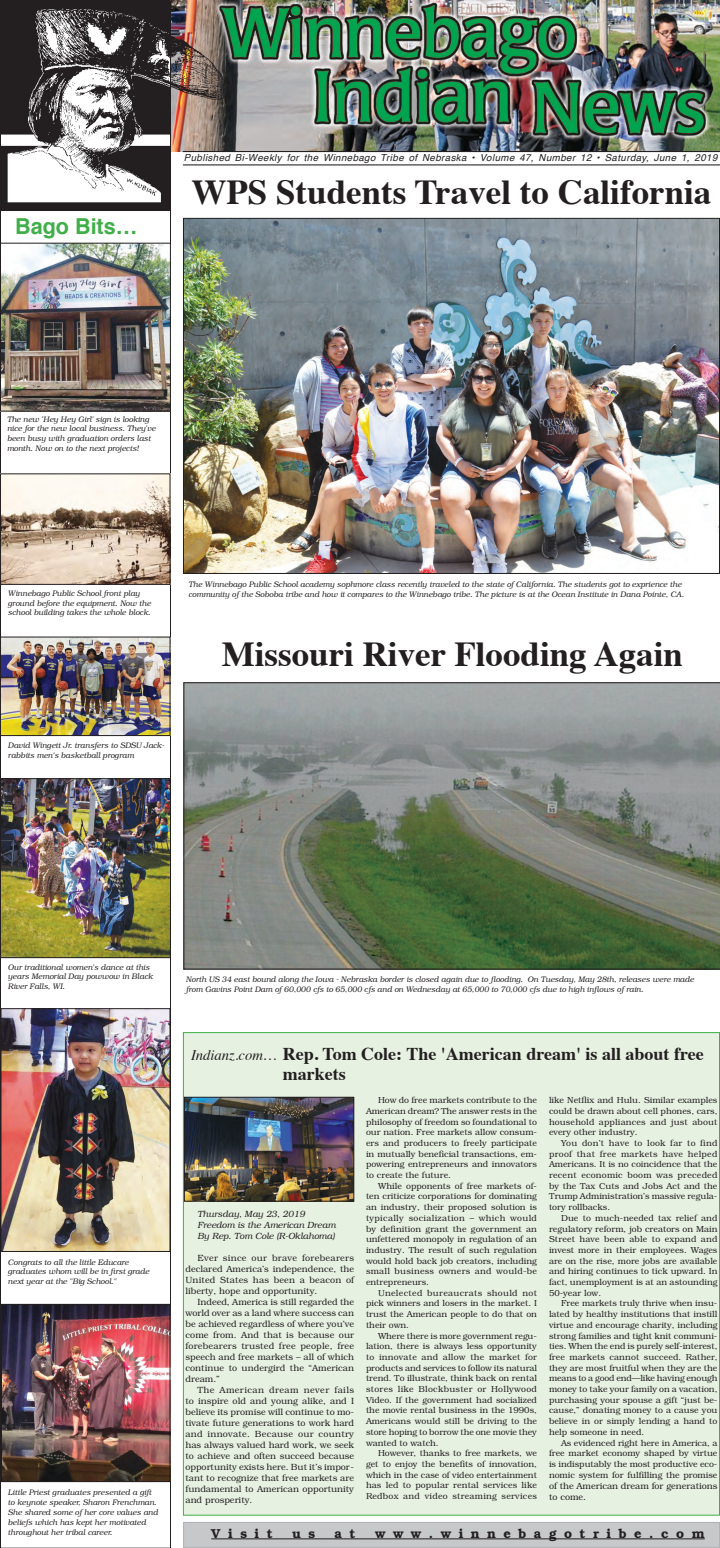
<style>
.page{position:relative;width:720px;height:1548px;background:#fff}
.page>*{position:absolute;margin:0;border:0;box-sizing:border-box;transform-origin:0 0}
.t1{font:700 35px "Times";color:#231f20}
.t2{font:700 22px "Helvetica";color:#40ae49}
.t3{font:700 18px/20px "Times";color:#231f20}
.t4{font:italic 14.6px "Times";color:#231f20}
.t5{font:600 13px "Bookman";letter-spacing:.58em;color:#231f20}
.t6{font:italic 9.7px "Helvetica";letter-spacing:.045em;color:#231f20}
.t7{font:300 9px/11px "Bookman";color:#231f20;text-align:justify}
.t8{font:italic 300 9px/11px "Bookman";color:#231f20}
.t9{font:300 8.7px/10.7px "Bookman";color:#231f20;text-align:justify}
.t10{font:italic 300 8px/9.8px "Bookman";color:#231f20}
</style>
<div class="page">
<img style="left:228px;top:0;width:492px;height:151px">
<svg style="left:0;top:211px;width:171px;height:1337px"></svg>
<hr style="left:183px;top:151px;width:537px;height:1px;background:#231f20">
<hr style="left:183px;top:164px;width:537px;height:1px;background:#231f20">
<div style="left:1px;top:217px;width:168px;height:26px;border:1px solid #fff"></div>
<div style="left:184px;top:1522px;width:536px;height:25px;background:#c7c8ca"></div>
<div style="left:183px;top:1522px;width:537px;height:26px;border:1px solid #b2b3b7"></div>
<hr style="left:211px;top:1539px;width:494px;height:1px;background:#231f20">
<div style="left:183px;top:1033px;width:537px;height:482px;background:#e7f1e2"></div>
<img style="left:0;top:0;width:228px;height:211px">
<img style="left:186px;top:1099px;width:166px;height:101px">
<div style="left:184px;top:1097px;width:170px;height:105px;border:1px solid #231f20"></div>
<img style="left:185px;top:220px;width:533px;height:352px">
<img style="left:2px;top:245px;width:167px;height:165px">
<div style="left:0;top:243px;width:171px;height:169px;border:1px solid #231f20"></div>
<img style="left:2px;top:475px;width:167px;height:108px">
<div style="left:0;top:473px;width:171px;height:112px;border:1px solid #231f20"></div>
<img style="left:2px;top:639px;width:167px;height:95px">
<div style="left:0;top:637px;width:171px;height:99px;border:1px solid #231f20"></div>
<svg style="left:183px;top:682px;width:537px;height:288px;background:#788274"></svg>
<img style="left:2px;top:780px;width:167px;height:176px">
<div style="left:0;top:778px;width:171px;height:180px;border:1px solid #231f20"></div>
<img style="left:2px;top:1010px;width:166px;height:240px">
<div style="left:0;top:1008px;width:170px;height:244px;border:1px solid #231f20"></div>
<img style="left:3px;top:1306px;width:166px;height:174px">
<div style="left:1px;top:1304px;width:170px;height:178px;border:1px solid #231f20"></div>
<h2 class="t2" style="left:15px;top:217px;width:124px">Bago Bits…</h2>
<p class="t6" style="left:184px;top:154px;width:535px">Published Bi-Weekly for the Winnebago Tribe of Nebraska • Volume 47, Number 12 • Saturday, June 1, 2019</p>
<h1 class="t1" style="left:192px;top:178px;width:521px">WPS Students Travel to California</h1>
<p class="t10" style="left:7px;top:415px;width:150px">The new 'Hey Hey Girl' sign is looking nice for the new local business. They've been busy with graduation orders last month. Now on to the next projects!</p>
<p class="t10" style="left:8px;top:589px;width:144px">Winnebago Public School front play ground before the equipment. Now the school building takes the whole block.</p>
<p class="t10" style="left:188px;top:580px;width:497px">The Winnebago Public School academy sophmore class recently traveled to the state of California. The students got to exprience the community of the Soboba tribe and how it compares to the Winnebago tribe. The picture is at the Ocean Institute in Dana Pointe, CA.</p>
<h1 class="t1" style="left:222px;top:640px;width:463px">Missouri River Flooding Again</h1>
<p class="t10" style="left:8px;top:741px;width:158px">David Wingett Jr. transfers to SDSU Jack&shy;rabbits men's basketball program</p>
<p class="t10" style="left:8px;top:963px;width:146px">Our traditional women's dance at this years Memorial Day powwow in Black<br>River Falls, WI.</p>
<p class="t10" style="left:8px;top:1258px;width:143px">Congrats to all the little Educare graduates whom will be in first grade next year at the "Big School."</p>
<p class="t10" style="left:8px;top:1488px;width:152px">Little Priest graduates presented a gift to keynote speaker, Sharon Frenchman.<br>She shared some of her core values and beliefs which has kept her motivated throughout her tribal career.</p>
<p class="t10" style="left:186px;top:975px;width:510px">North US 34 east bound along the Iowa - Nebraska border is closed again due to flooding. On Tuesday, May 28th, releases were made from Gavins Point Dam of 60,000 cfs to 65,000 cfs and on Wednesday at 65,000 to 70,000 cfs due to high inflows of rain.</p>
<h3 class="t3" style="left:283px;top:1046px;width:423px">Rep. Tom Cole: The 'American dream' is all about free markets</h3>
<p class="t9" style="left:366px;top:1096px;width:173px;text-indent:12px">How do free markets contribute to the American dream? The answer rests in the philosophy of freedom so foundational to our nation. Free markets allow consum&shy;ers and producers to freely participate in mutually beneficial transactions, em&shy;powering entrepreneurs and innovators to create the future.</p>
<p class="t9" style="left:366px;top:1181px;width:173px;text-indent:12px">While opponents of free markets of&shy;ten criticize corporations for dominating an industry, their proposed solution is typically socialization – which would by definition grant the government an unfettered monopoly in regulation of an industry. The result of such regulation would hold back job creators, including small business owners and would-be entrepreneurs.</p>
<p class="t9" style="left:366px;top:1288px;width:173px;text-indent:12px">Unelected bureaucrats should not pick winners and losers in the market. I trust the American people to do that on their own.</p>
<p class="t9" style="left:366px;top:1331px;width:173px;text-indent:12px">Where there is more government regu&shy;lation, there is always less opportunity to innovate and allow the market for products and services to follow its natural trend. To illustrate, think back on rental stores like Blockbuster or Hollywood Video. If the government had socialized the movie rental business in the 1990s, Americans would still be driving to the store hoping to borrow the one movie they wanted to watch.</p>
<p class="t9" style="left:366px;top:1449px;width:173px;text-indent:12px">However, thanks to free markets, we get to enjoy the benefits of innovation, which in the case of video entertainment has led to popular rental services like Redbox and video streaming services</p>
<h3 class="t4" style="left:191px;top:1049px;width:86px">Indianz.com…</h3>
<p class="t9" style="left:549px;top:1096px;width:170px">like Netflix and Hulu. Similar examples could be drawn about cell phones, cars, household appliances and just about every other industry.</p>
<p class="t9" style="left:549px;top:1138px;width:170px;text-indent:12px">You don’t have to look far to find proof that free markets have helped Americans. It is no coincidence that the recent economic boom was preceded by the Tax Cuts and Jobs Act and the Trump Administration’s massive regula&shy;tory rollbacks.</p>
<p class="t9" style="left:549px;top:1213px;width:170px;text-indent:12px">Due to much-needed tax relief and regulatory reform, job creators on Main Street have been able to expand and invest more in their employees. Wages are on the rise, more jobs are available and hiring continues to tick upward. In fact, unemployment is at an astounding 50-year low.</p>
<p class="t9" style="left:549px;top:1299px;width:170px;text-indent:12px">Free markets truly thrive when insu&shy;lated by healthy institutions that instill virtue and encourage charity, including strong families and tight knit communi&shy;ties. When the end is purely self-interest, free markets cannot succeed. Rather, they are most fruitful when they are the means to a good end—like having enough money to take your family on a vacation, purchasing your spouse a gift “just be&shy;cause,” donating money to a cause you believe in or simply lending a hand to help someone in need.</p>
<p class="t9" style="left:549px;top:1438px;width:170px;text-indent:12px">As evidenced right here in America, a free market economy shaped by virtue is indisputably the most productive eco&shy;nomic system for fulfilling the promise</p>
<p class="t7" style="left:549px;top:1481px;width:170px">of the American dream for generations to come.</p>
<p class="t8" style="left:197px;top:1209px;width:140px">Thursday, May 23, 2019<br>Freedom is the American Dream<br>By Rep. Tom Cole (R-Oklahoma)</p>
<p class="t7" style="left:185px;top:1253px;width:170px;text-indent:12px">Ever since our brave forebearers declared America’s independence, the United States has been a beacon of liberty, hope and opportunity.</p>
<p class="t7" style="left:185px;top:1297px;width:170px;text-indent:12px">Indeed, America is still regarded the world over as a land where success can be achieved regardless of where you’ve come from. And that is because our forebearers trusted free people, free speech and free markets – all of which continue to undergird the “American dream.”</p>
<p class="t7" style="left:185px;top:1385px;width:170px;text-indent:12px">The American dream never fails to inspire old and young alike, and I believe its promise will continue to mo&shy;tivate future generations to work hard and innovate. Because our country has always valued hard work, we seek to achieve and often succeed because opportunity exists here. But it’s impor&shy;tant to recognize that free markets are fundamental to American opportunity and prosperity.</p>
<h3 class="t5" style="left:211px;top:1528px;width:63px">Visit</h3>
<h3 class="t5" style="left:292px;top:1528px;width:24px">u s</h3>
<h3 class="t5" style="left:335px;top:1528px;width:23px">a t</h3>
<h3 class="t5" style="left:375px;top:1528px;width:331px">www.winnebagotribe.com</h3>
</div>
